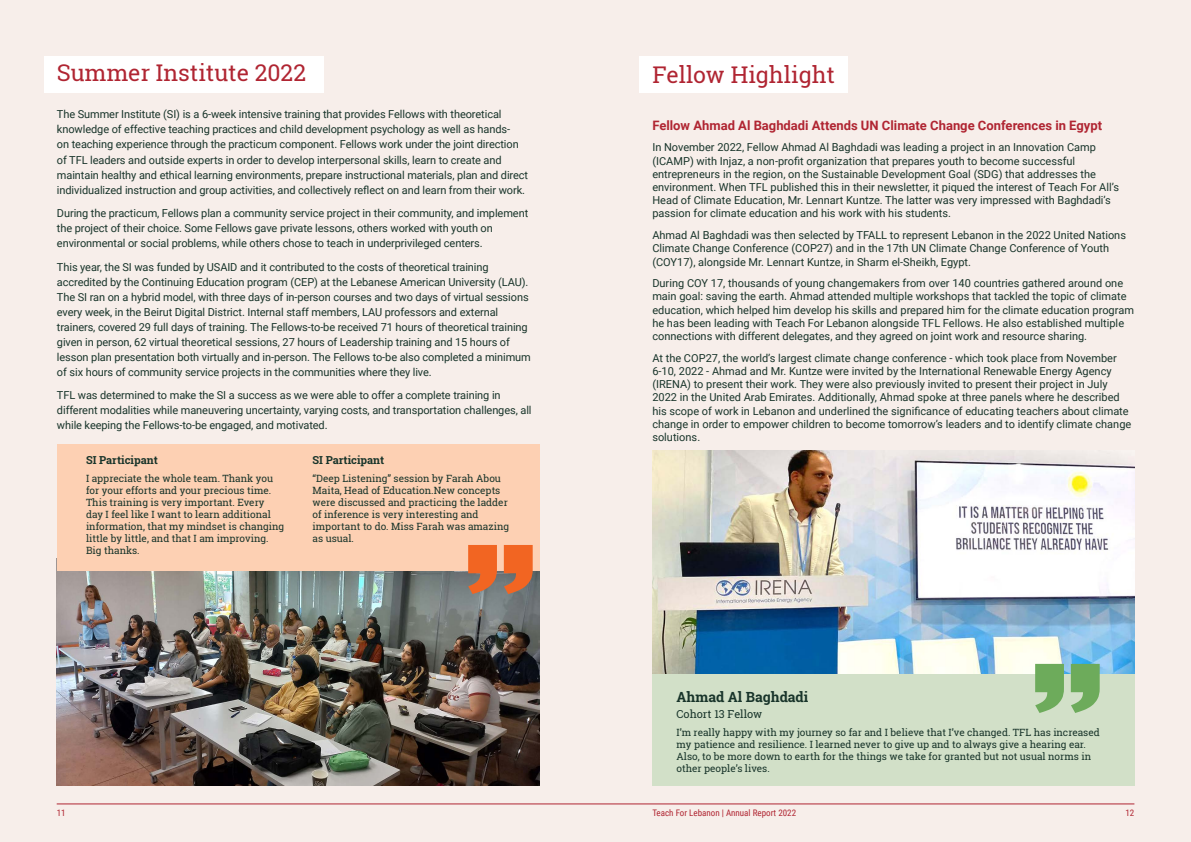
<style>
.page{position:relative;width:1191px;height:842px;background:#f7eeea}
.page>*{position:absolute;margin:0;border:0;box-sizing:border-box;transform-origin:0 0}
.t1{font:23px "Roboto Slab";color:#b02532}
.t2{font:700 14px "Roboto Slab";color:#18342a}
.t3{font:700 13px "Roboto";color:#b02532}
.t4{font:11px/13.2px "Roboto";letter-spacing:-.01em;color:#18342a}
.t5{font:700 11px "Roboto Slab";color:#18342a}
.t6{font:11px "Roboto Slab";color:#18342a}
.t7{font:10px/12px "Roboto Slab";color:#18342a}
.t8{font:9px "Roboto Condensed";color:#b02532}
</style>
<div class="page">
<hr style="left:57px;top:804px;width:1077px;height:1px;background:#b02532">
<img style="left:57px;top:571px;width:482px;height:214px">
<div style="left:57px;top:445px;width:482px;height:126px;background:#fdd0b3"></div>
<div style="left:44px;top:57px;width:280px;height:36px;background:#fff"></div>
<svg style="left:468px;top:545px;width:64px;height:49px;background:#d56f3e"></svg>
<div style="left:638px;top:57px;width:209px;height:36px;background:#fff"></div>
<img style="left:652px;top:450px;width:482px;height:224px">
<div style="left:652px;top:674px;width:482px;height:112px;background:#d2e0c8"></div>
<svg style="left:1035px;top:664px;width:64px;height:49px"></svg>
<h1 class="t1" style="left:57px;top:57px;width:251px">Summer Institute 2022</h1>
<p class="t4" style="left:57px;top:107px;width:473px;line-height:15px">The Summer Institute (SI) is a 6-week intensive training that provides Fellows with theoretical knowledge of effective teaching practices and child development psychology as well as hands-<br>on teaching experience through the practicum component. Fellows work under the joint direction of TFL leaders and outside experts in order to develop interpersonal skills, learn to create and maintain healthy and ethical learning environments, prepare instructional materials, plan and direct individualized instruction and group activities, and collectively reflect on and learn from their work.</p>
<p class="t4" style="left:57px;top:205px;width:473px;line-height:15px">During the practicum, Fellows plan a community service project in their community, and implement the project of their choice. Some Fellows gave private lessons, others worked with youth on environmental or social problems, while others chose to teach in underprivileged centers.</p>
<p class="t4" style="left:57px;top:259px;width:475px;line-height:15px">This year, the SI was funded by USAID and it contributed to the costs of theoretical training accredited by the Continuing Education program (CEP) at the Lebanese American University (LAU).<br>The SI ran on a hybrid model, with three days of in-person courses and two days of virtual sessions every week, in the Beirut Digital District. Internal staff members, LAU professors and external trainers, covered 29 full days of training. The Fellows-to-be received 71 hours of theoretical training given in person, 62 virtual theoretical sessions, 27 hours of Leadership training and 15 hours of lesson plan presentation both virtually and in-person. The Fellows to-be also completed a minimum of six hours of community service projects in the communities where they live.</p>
<p class="t4" style="left:57px;top:387px;width:476px;line-height:15px">TFL was determined to make the SI a success as we were able to offer a complete training in different modalities while maneuvering uncertainty, varying costs, and transportation challenges, all while keeping the Fellows-to-be engaged, and motivated.</p>
<p class="t5" style="left:86px;top:453px;width:73px">SI Participant</p>
<p class="t7" style="left:86px;top:472px;width:200px">I appreciate the whole team. Thank you for your efforts and your precious time.<br>This training is very important. Every day I feel like I want to learn additional information, that my mindset is changing little by little, and that I am improving.<br>Big thanks.</p>
<p class="t5" style="left:312px;top:453px;width:73px">SI Participant</p>
<p class="t7" style="left:312px;top:472px;width:198px">“Deep Listening” session by Farah Abou Maita, Head of Education.New concepts were discussed and practicing the ladder of inference is very interesting and important to do. Miss Farah was amazing as usual.</p>
<h1 class="t1" style="left:652px;top:59px;width:184px">Fellow Highlight</h1>
<p class="t3" style="left:652px;top:116px;width:451px">Fellow Ahmad Al Baghdadi Attends UN Climate Change Conferences in Egypt</p>
<p class="t4" style="left:652px;top:140px;width:468px">In November 2022, Fellow Ahmad Al Baghdadi was leading a project in an Innovation Camp (ICAMP) with Injaz, a non-profit organization that prepares youth to become successful entrepreneurs in the region, on the Sustainable Development Goal (SDG) that addresses the environment. When TFL published this in their newsletter, it piqued the interest of Teach For All’s Head of Climate Education, Mr. Lennart Kuntze. The latter was very impressed with Baghdadi’s passion for climate education and his work with his students.</p>
<p class="t4" style="left:652px;top:228px;width:475px">Ahmad Al Baghdadi was then selected by TFALL to represent Lebanon in the 2022 United Nations<br>Climate Change Conference (COP27) and in the 17th UN Climate Change Conference of Youth (COY17), alongside Mr. Lennart Kuntze, in Sharm el-Sheikh, Egypt.</p>
<p class="t4" style="left:652px;top:276px;width:483px">During COY 17, thousands of young changemakers from over 140 countries gathered around one main goal: saving the earth. Ahmad attended multiple workshops that tackled the topic of climate education, which helped him develop his skills and prepared him for the climate education program he has been leading with Teach For Lebanon alongside TFL Fellows. He also established multiple connections with different delegates, and they agreed on joint work and resource sharing.</p>
<p class="t4" style="left:652px;top:351px;width:480px">At the COP27, the world’s largest climate change conference - which took place from November 6-10, 2022 - Ahmad and Mr. Kuntze were invited by the International Renewable Energy Agency (IRENA) to present their work. They were also previously invited to present their project in July 2022 in the United Arab Emirates. Additionally, Ahmad spoke at three panels where he described his scope of work in Lebanon and underlined the significance of educating teachers about climate change in order to empower children to become tomorrow’s leaders and to identify climate change solutions.</p>
<p class="t2" style="left:676px;top:687px;width:133px">Ahmad Al Baghdadi</p>
<p class="t6" style="left:676px;top:707px;width:87px">Cohort 13 Fellow</p>
<p class="t7" style="left:676px;top:726px;width:425px">I’m really happy with my journey so far and I believe that I’ve changed. TFL has increased my patience and resilience. I learned never to give up and to always give a hearing ear.<br>Also, to be more down to earth for the things we take for granted but not usual norms in other people’s lives.</p>
<p class="t8" style="left:57px;top:807px;width:10px">11</p>
<p class="t8" style="left:652px;top:807px;width:145px">Teach For Lebanon | Annual Report 2022</p>
<p class="t8" style="left:1125px;top:807px;width:10px">12</p>
</div>
